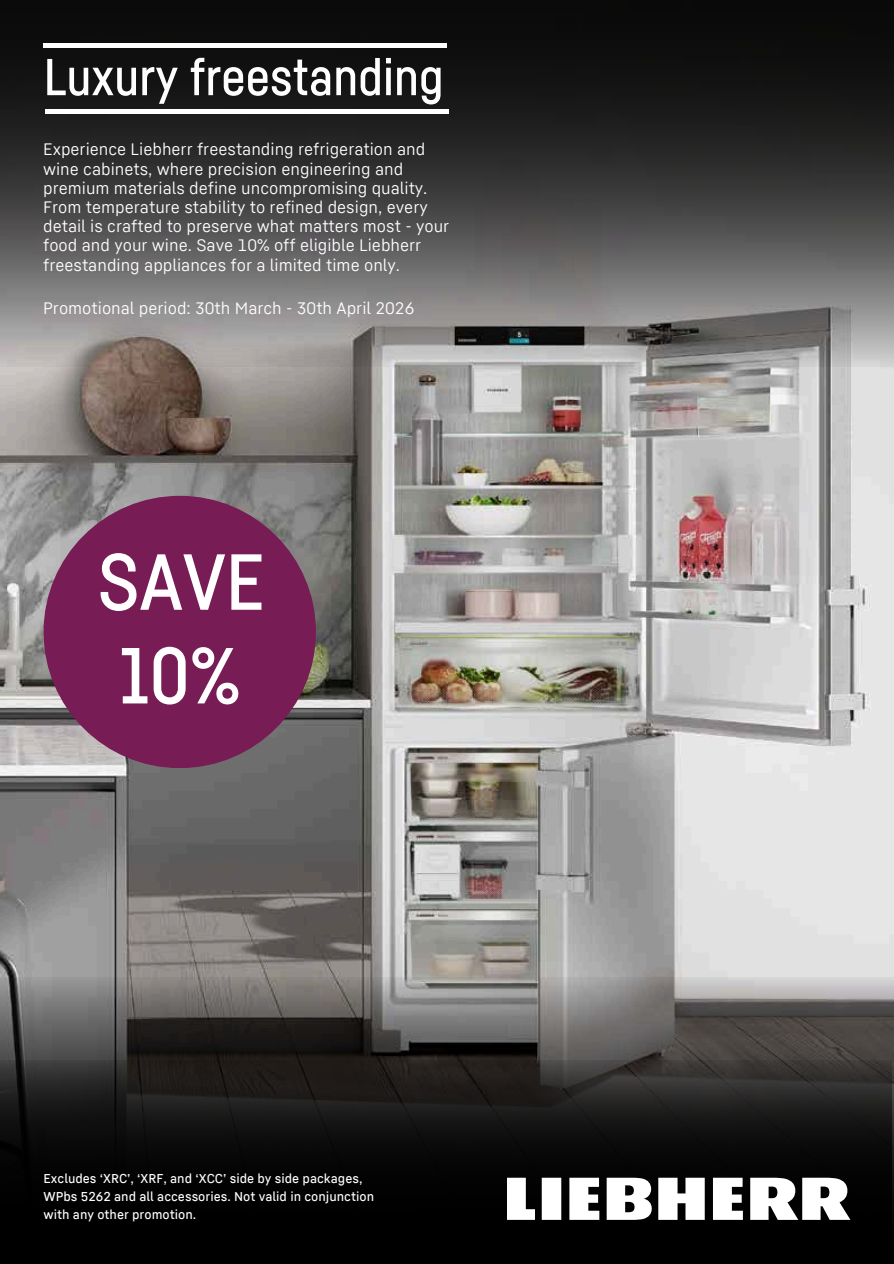
<style>
.page{position:relative;width:894px;height:1264px;background:#fff}
.page>*{position:absolute;margin:0;border:0;box-sizing:border-box;transform-origin:0 0}
.t1{font:78px/93.6px "Liebherr Head Office";color:#fff}
.t2{font:51px "Liebherr Head Office";color:#fff}
.t3{font:16.5px/19.2px "Liebherr Text Office";color:#fff}
.t4{font:500 12.75px/18px "Liebherr Text Office";color:#fff}
</style>
<div class="page">
<img style="left:0;top:366px;width:893px;height:611px">
<img style="left:0;top:0;width:893px;height:366px">
<img style="left:0;top:977px;width:893px;height:286px">
<hr style="left:44px;top:44px;width:403px;height:4px;background:#fff">
<svg style="left:44px;top:496px;width:272px;height:272px;background:#7b3360"></svg>
<hr style="left:45px;top:110px;width:403px;height:4px;background:#fff">
<svg style="left:506px;top:1177px;width:344px;height:42px"></svg>
<h2 class="t2" style="left:44px;top:54px;width:401px">Luxury freestanding</h2>
<p class="t3" style="left:43px;top:140px;width:407px">Experience Liebherr freestanding refrigeration and wine cabinets, where precision engineering and premium materials define uncompromising quality.<br>From temperature stability to refined design, every detail is crafted to preserve what matters most - your food and your wine. Save 10% off eligible Liebherr freestanding appliances for a limited time only.</p>
<p class="t3" style="left:43px;top:299px;width:372px">Promotional period: 30th March - 30th April 2026</p>
<h1 class="t1" style="left:98px;top:538px;width:169px">SAVE<br>10%</h1>
<p class="t4" style="left:44px;top:1169px;width:332px">Excludes ‘XRC’, ‘XRF, and ‘XCC’ side by side packages,<br>WPbs 5262 and all accessories. Not valid in conjunction with any other promotion.</p>
</div>
